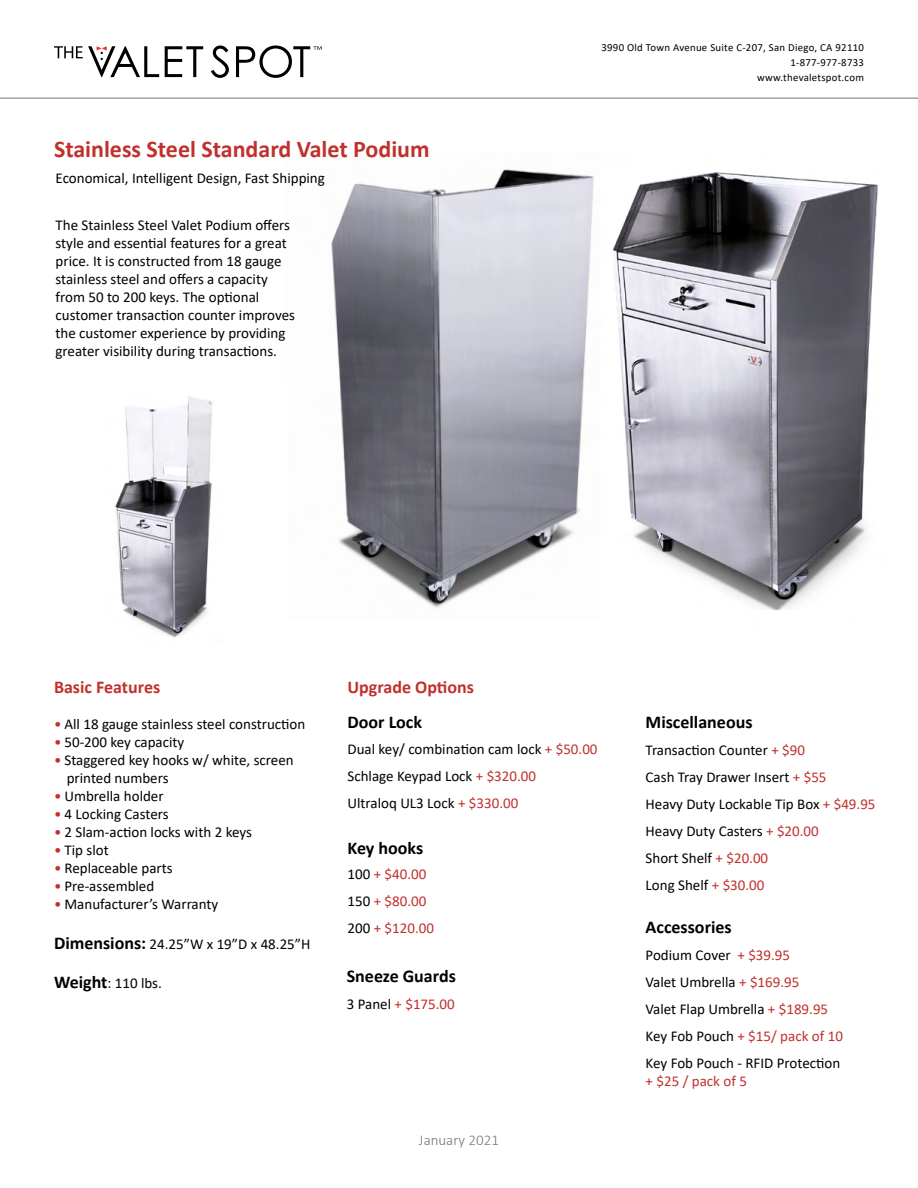
<style>
.page{position:relative;width:918px;height:1188px;background:#fff}
.page>*{position:absolute;margin:0;border:0;box-sizing:border-box;transform-origin:0 0}
.t1{font:700 24px "Calibri";color:#c0312d}
.t2{font:700 18px "Calibri";color:#000}
.t3{font:700 18px "Calibri";color:#c0312d}
.t4{font:15px/27px "Calibri";color:#000}
.t5{font:15px/27px "Calibri";color:#c0312d}
.t6{font:300 15px "Calibri";color:#757575}
.t7{font:10.8px/15px "Calibri";letter-spacing:.025em;color:#000101;text-align:right}
.s1{color:#c0312d}
.s2{font-weight:700;font-size:18px}
.s3{color:#000}
</style>
<div class="page">
<svg style="left:165px;top:46px;width:38px;height:31px"></svg>
<svg style="left:211px;top:45px;width:18px;height:33px"></svg>
<svg style="left:54px;top:46px;width:105px;height:31px"></svg>
<svg style="left:236px;top:45px;width:86px;height:33px"></svg>
<hr style="left:0;top:97px;width:918px;height:2px;background:#a3a3a6">
<img style="left:115px;top:396px;width:98px;height:241px">
<img style="left:613px;top:172px;width:265px;height:439px">
<img style="left:331px;top:169px;width:263px;height:439px">
<h1 class="t1" style="left:54px;top:132px;width:377px">Stainless Steel Standard Valet Podium</h1>
<p class="t4" style="left:56px;top:164px;width:271px">Economical, Intelligent Design, Fast Shipping</p>
<p class="t4" style="left:56px;top:216px;width:241px;line-height:18px">The Stainless Steel Valet Podium offers style and essential features for a great price. It is constructed from 18 gauge stainless steel and offers a capacity from 50 to 200 keys. The optional customer transaction counter improves the customer experience by providing greater visibility during transactions.</p>
<p class="t7" style="left:601px;top:40px;width:264px">3990 Old Town Avenue Suite C-207, San Diego, CA 92110<br>1-877-977-8733<br>www.thevaletspot.com</p>
<p class="t3" style="left:54px;top:675px;width:108px">Basic Features</p>
<p class="t3" style="left:348px;top:675px;width:128px">Upgrade Options</p>
<p class="t4" style="left:54px;top:710px;width:253px"><span class="s1">•</span> All 18 gauge stainless steel construction</p>
<p class="t4" style="left:54px;top:728px;width:132px"><span class="s1">•</span> 50-200 key capacity</p>
<p class="t4" style="left:67px;top:751px;width:228px;line-height:18px;text-indent:-13px"><span class="s1">•</span> Staggered key hooks w/ white, screen printed numbers</p>
<p class="t4" style="left:54px;top:782px;width:111px"><span class="s1">•</span> Umbrella holder</p>
<p class="t4" style="left:54px;top:800px;width:116px"><span class="s1">•</span> 4 Locking Casters</p>
<p class="t4" style="left:54px;top:818px;width:199px"><span class="s1">•</span> 2 Slam-action locks with 2 keys</p>
<p class="t4" style="left:54px;top:836px;width:56px"><span class="s1">•</span> Tip slot</p>
<p class="t4" style="left:54px;top:854px;width:120px"><span class="s1">•</span> Replaceable parts</p>
<p class="t4" style="left:54px;top:872px;width:102px"><span class="s1">•</span> Pre-assembled</p>
<p class="t4" style="left:54px;top:890px;width:166px"><span class="s1">•</span> Manufacturer’s Warranty</p>
<p class="t4" style="left:54px;top:930px;width:258px"><span class="s2">Dimensions:</span> 24.25”W x 19”D x 48.25”H</p>
<p class="t4" style="left:54px;top:969px;width:109px"><span class="s2">Weight</span>: 110 lbs.</p>
<p class="t2" style="left:348px;top:709px;width:76px">Door Lock</p>
<p class="t4" style="left:348px;top:735px;width:252px">Dual key/ combination cam lock <span class="s1">+ $50.00<br></span>Schlage Keypad Lock <span class="s1">+ $320.00<br></span>Ultraloq UL3 Lock <span class="s1">+ $330.00</span></p>
<p class="t2" style="left:348px;top:835px;width:77px">Key hooks</p>
<p class="t5" style="left:348px;top:860px;width:88px"><span class="s3">100</span> + $40.00<br><span class="s3">150</span> + $80.00<br><span class="s3">200</span> + $120.00</p>
<p class="t2" style="left:347px;top:963px;width:111px">Sneeze Guards</p>
<p class="t5" style="left:347px;top:990px;width:110px"><span class="s3">3 Panel</span> + $175.00</p>
<p class="t6" style="left:419px;top:1131px;width:82px">January 2021</p>
<p class="t2" style="left:646px;top:709px;width:108px">Miscellaneous</p>
<p class="t4" style="left:646px;top:736px;width:231px">Transaction Counter <span class="s1">+ $90<br></span>Cash Tray Drawer Insert <span class="s1">+ $55<br></span>Heavy Duty Lockable Tip Box <span class="s1">+ $49.95<br></span>Heavy Duty Casters <span class="s1">+ $20.00<br></span>Short Shelf <span class="s1">+ $20.00<br></span>Long Shelf <span class="s1">+ $30.00</span></p>
<p class="t2" style="left:646px;top:914px;width:88px">Accessories</p>
<p class="t4" style="left:646px;top:941px;width:199px">Podium Cover <span class="s1">+ $39.95<br></span>Valet Umbrella <span class="s1">+ $169.95<br></span>Valet Flap Umbrella <span class="s1">+ $189.95<br></span>Key Fob Pouch <span class="s1">+ $15/ pack of 10<br></span>Key Fob Pouch - RFID Protection</p>
<p class="t5" style="left:646px;top:1067px;width:103px">+ $25 / pack of 5</p>
</div>
